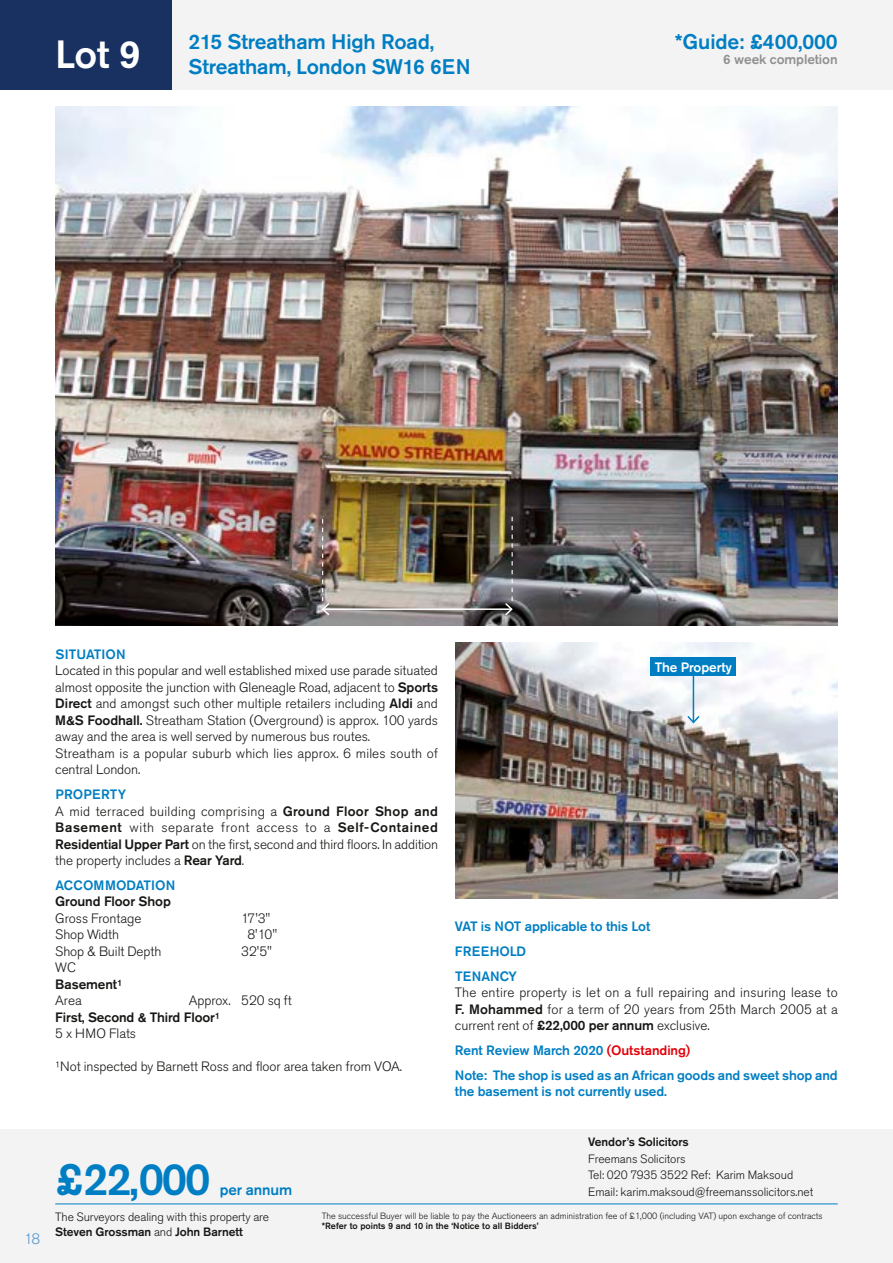
<style>
.page{position:relative;width:893px;height:1263px;background:#fff}
.page>*{position:absolute;margin:0;border:0;box-sizing:border-box;transform-origin:0 0}
.t1{font:500 45px "Akzidenz Grotesk Pro";color:#007ec3}
.t2{font:500 39px "Akzidenz Grotesk Pro";color:#fff}
.t3{font:500 21px/25.2px "Akzidenz Grotesk Pro";letter-spacing:-.005em;color:#007ec3}
.t4{font:500 15px "Akzidenz Grotesk Pro";letter-spacing:-.005em;color:#007ec3}
.t5{font:300 15px "Akzidenz Grotesk Pro";color:#5795d0}
.t6{font:300 13.5px/16.5px "Akzidenz Grotesk Pro";letter-spacing:-.005em;color:#171715}
.t7{font:500 13.5px/24.8px "Akzidenz Grotesk Pro";letter-spacing:-.005em;color:#007ec3}
.t8{font:500 13.5px "Akzidenz Grotesk Pro";letter-spacing:-.005em;color:#171715}
.t9{font:500 13.5px "Akzidenz Grotesk Pro";letter-spacing:-.005em;color:#919191}
.t10{font:500 13.5px "Akzidenz Grotesk Pro";letter-spacing:-.005em;color:#fff}
.t11{font:300 12px/15px "Akzidenz Grotesk Pro";letter-spacing:-.005em;color:#171715}
.t12{font:500 12px "Akzidenz Grotesk Pro";letter-spacing:-.005em;color:#171715}
.t13{font:300 9px "Akzidenz Grotesk Pro";color:#171715}
.t14{font:500 9px "Akzidenz Grotesk Pro";color:#171715}
.s1{font-weight:500}
.s2{font-weight:500;color:#007ec3}
.s3{color:#e3000a}
</style>
<div class="page">
<div style="left:0;top:1129px;width:893px;height:134px;background:#f3f3f3"></div>
<div style="left:0;top:0;width:893px;height:89px;background:#f3f3f3"></div>
<div style="left:0;top:0;width:171px;height:89px;background:#183161"></div>
<hr style="left:55px;top:1203px;width:783px;height:1px;background:#007ec3">
<img style="left:55px;top:106px;width:783px;height:520px">
<hr style="left:323px;top:608px;width:189px;height:2px;background:#fff">
<svg style="left:321px;top:519px;width:10px;height:98px"></svg>
<svg style="left:503px;top:517px;width:11px;height:100px"></svg>
<img style="left:455px;top:642px;width:383px;height:256px">
<hr style="left:693px;top:674px;width:1px;height:48px;background:#007ec3">
<svg style="left:686px;top:714px;width:15px;height:10px"></svg>
<div style="left:651px;top:658px;width:85px;height:18px;background:#007ec3"></div>
<h2 class="t2" style="left:55px;top:29px;width:87px">Lot 9</h2>
<h3 class="t3" style="left:189px;top:29px;width:284px">215 Streatham High Road,<br>Streatham, London SW16 6EN</h3>
<h3 class="t3" style="left:675px;top:29px;width:164px">*Guide: £400,000</h3>
<p class="t9" style="left:723px;top:50px;width:116px">6 week completion</p>
<p class="t5" style="left:24px;top:1229px;width:18px">18</p>
<p class="t7" style="left:55px;top:642px;width:72px">SITUATION</p>
<p class="t6" style="left:55px;top:662px;width:384px">Located in this popular and well established mixed use parade situated almost opposite the junction with Gleneagle Road, adjacent to <span class="s1">Sports Direct</span> and amongst such other multiple retailers including <span class="s1">Aldi</span> and <span class="s1">M&amp;S Foodhall.</span> Streatham Station (Overground) is approx. 100 yards away and the area is well served by numerous bus routes.<br>Streatham is a popular suburb which lies approx. 6 miles south of central London.</p>
<p class="t6" style="left:55px;top:786px;width:384px"><span class="s2">PROPERTY<br></span>A mid terraced building comprising a <span class="s1">Ground Floor Shop and Basement</span> with separate front access to a <span class="s1">Self-Contained Residential Upper Part</span> on the first, second and third floors. In addition the property includes a <span class="s1">Rear Yard</span>.</p>
<p class="t7" style="left:55px;top:873px;width:121px">ACCOMMODATION</p>
<p class="t8" style="left:55px;top:893px;width:117px">Ground Floor Shop</p>
<p class="t6" style="left:55px;top:910px;width:88px">Gross Frontage</p>
<p class="t6" style="left:241px;top:910px;width:31px">17'3"</p>
<p class="t6" style="left:55px;top:926px;width:65px">Shop Width</p>
<p class="t6" style="left:247px;top:926px;width:31px">8'10"</p>
<p class="t6" style="left:55px;top:943px;width:108px">Shop &amp; Built Depth</p>
<p class="t6" style="left:241px;top:943px;width:32px">32'5"</p>
<p class="t6" style="left:55px;top:959px;width:22px">WC</p>
<p class="t8" style="left:55px;top:975px;width:68px">Basement¹</p>
<p class="t6" style="left:55px;top:992px;width:28px">Area</p>
<p class="t6" style="left:189px;top:992px;width:104px">Approx. 520 sq ft</p>
<p class="t8" style="left:55px;top:1008px;width:166px">First, Second &amp; Third Floor¹</p>
<p class="t6" style="left:55px;top:1025px;width:82px">5 x HMO Flats</p>
<p class="t6" style="left:55px;top:1058px;width:348px">¹Not inspected by Barnett Ross and floor area taken from VOA.</p>
<p class="t10" style="left:655px;top:658px;width:79px">The Property</p>
<p class="t7" style="left:455px;top:914px;width:197px">VAT is NOT applicable to this Lot<br>FREEHOLD<br>TENANCY</p>
<p class="t6" style="left:455px;top:984px;width:384px;text-align:justify">The entire property is let on a full repairing and insuring lease to <span class="s1">F. Mohammed</span> for a term of 20 years from 25th March 2005 at a current rent of <span class="s1">£22,000 per annum</span> exclusive.</p>
<p class="t7" style="left:455px;top:1037px;width:384px">Rent Review March 2020 <span class="s3">(Outstanding)<br></span>Note: The shop is used as an African goods and sweet shop and</p>
<p class="t7" style="left:455px;top:1079px;width:214px">the basement is not currently used.</p>
<h1 class="t1" style="left:55px;top:1150px;width:157px">£22,000</h1>
<p class="t12" style="left:588px;top:1134px;width:102px">Vendor’s Solicitors</p>
<p class="t11" style="left:588px;top:1150px;width:207px;line-height:16.5px">Freemans Solicitors<br>Tel: 020 7935 3522 Ref: Karim Maksoud</p>
<p class="t4" style="left:220px;top:1180px;width:74px">per annum</p>
<p class="t11" style="left:588px;top:1184px;width:227px">Email: karim.maksoud@freemanssolicitors.net</p>
<p class="t11" style="left:55px;top:1209px;width:215px">The Surveyors dealing with this property are<br><span class="s1">Steven Grossman</span> and <span class="s1">John Barnett</span></p>
<p class="t13" style="left:322px;top:1209px;width:502px">The successful Buyer will be liable to pay the Auctioneers an administration fee of £1,000 (including VAT) upon exchange of contracts</p>
<p class="t14" style="left:322px;top:1220px;width:218px">*Refer to points 9 and 10 in the ‘Notice to all Bidders’</p>
</div>
